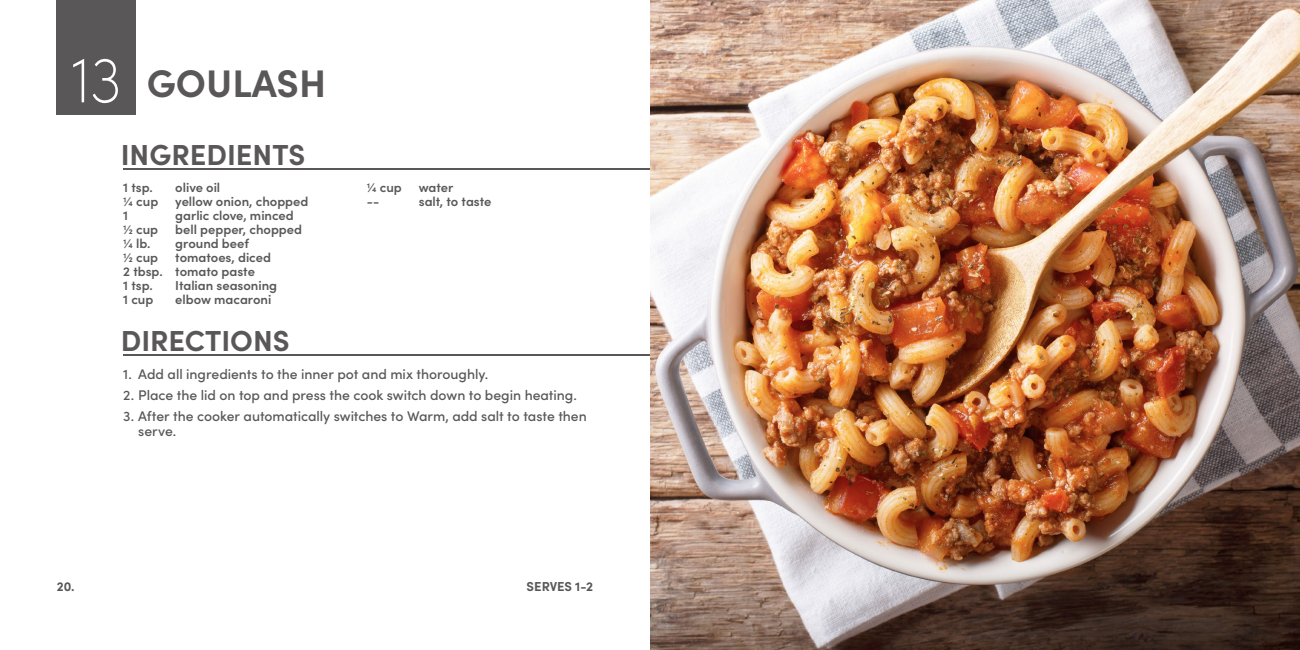
<style>
.page{position:relative;width:1300px;height:650px;background:#fff}
.page>*{position:absolute;margin:0;border:0;box-sizing:border-box;transform-origin:0 0}
.t1{font:700 38.5px "Sofia Pro";color:#595757}
.t2{font:700 29px "Sofia Pro";color:#595757}
.t3{font:500 14px/15px "Sofia Pro";letter-spacing:-.005em;color:#595757}
.t4{font:600 13px/14px "Sofia Pro";letter-spacing:-.005em;color:#595757}
.t5{font:700 13px "Sofia Pro";color:#595757}
.s1{font-weight:200;font-size:64.9px;color:#fff}
</style>
<div class="page">
<hr style="left:123px;top:168px;width:528px;height:2px;background:#595757">
<div style="left:57px;top:0;width:79px;height:115px;background:#595757"></div>
<hr style="left:123px;top:354px;width:528px;height:2px;background:#595757">
<img style="left:650px;top:0;width:650px;height:650px">
<h1 class="t1" style="left:72px;top:54px;width:256px"><span class="s1">13</span> GOULASH</h1>
<h2 class="t2" style="left:121px;top:132px;width:186px">INGREDIENTS</h2>
<p class="t4" style="left:123px;top:179px;width:31px">1 tsp.</p>
<p class="t4" style="left:175px;top:179px;width:46px">olive oil</p>
<p class="t4" style="left:123px;top:193px;width:37px">¼ cup</p>
<p class="t4" style="left:175px;top:193px;width:135px">yellow onion, chopped</p>
<p class="t4" style="left:123px;top:207px;width:6px">1</p>
<p class="t4" style="left:175px;top:207px;width:120px">garlic clove, minced</p>
<p class="t4" style="left:123px;top:221px;width:36px">½ cup</p>
<p class="t4" style="left:175px;top:221px;width:128px">bell pepper, chopped</p>
<p class="t4" style="left:123px;top:235px;width:29px">¼ lb.</p>
<p class="t4" style="left:175px;top:235px;width:75px">ground beef</p>
<p class="t4" style="left:123px;top:249px;width:36px">½ cup</p>
<p class="t4" style="left:123px;top:249px;width:149px;text-indent:52px">tomatoes, diced<br>2 tbsp. tomato paste<br>1 tsp.</p>
<p class="t4" style="left:175px;top:277px;width:103px">Italian seasoning</p>
<p class="t4" style="left:123px;top:291px;width:32px">1 cup</p>
<p class="t4" style="left:175px;top:291px;width:98px">elbow macaroni</p>
<h2 class="t2" style="left:121px;top:319px;width:170px">DIRECTIONS</h2>
<p class="t4" style="left:367px;top:179px;width:37px">¼ cup</p>
<p class="t4" style="left:419px;top:179px;width:36px">water</p>
<p class="t4" style="left:367px;top:193px;width:14px">--</p>
<p class="t4" style="left:419px;top:193px;width:74px">salt, to taste</p>
<p class="t3" style="left:123px;top:365px;width:367px">1. Add all ingredients to the inner pot and mix thoroughly.</p>
<p class="t3" style="left:123px;top:386px;width:455px">2. Place the lid on top and press the cook switch down to begin heating.</p>
<p class="t3" style="left:138px;top:407px;width:450px;text-indent:-15px">3. After the cooker automatically switches to Warm, add salt to taste then serve.</p>
<p class="t5" style="left:57px;top:577px;width:20px">20.</p>
<p class="t5" style="left:527px;top:577px;width:68px">SERVES 1-2</p>
</div>
